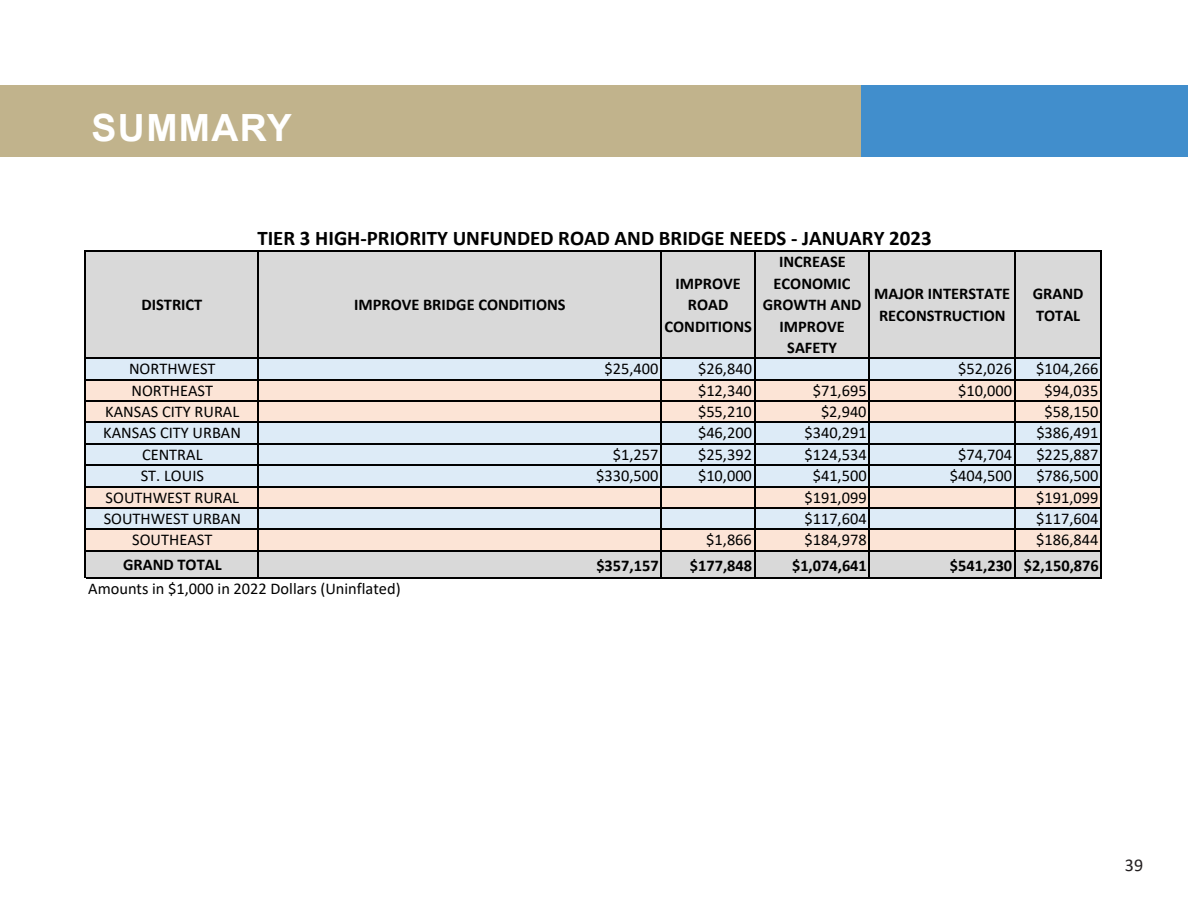
<style>
.page{position:relative;width:1188px;height:918px;background:#fff}
.page>*{position:absolute;margin:0;border:0;box-sizing:border-box;transform-origin:0 0}
.t1{font:700 37.5px "Arial";letter-spacing:.035em;color:#fff}
.t2{font:700 20.85px "Calibri";color:#000}
.t3{font:18px "Calibri";color:#231f20}
.t4{font:16.35px "Calibri";color:#000}
.t5{font:700 16.35px/21.5px "Calibri";color:#000;text-align:center}
</style>
<div class="page">
<div style="left:0;top:85px;width:862px;height:72px;background:#c1b38c"></div>
<div style="left:862px;top:85px;width:326px;height:72px;background:#418ecc"></div>
<div style="left:86px;top:251px;width:1015px;height:107px;background:#d9d9d9"></div>
<div style="left:86px;top:358px;width:1015px;height:22px;background:#ddebf7"></div>
<div style="left:86px;top:380px;width:1015px;height:43px;background:#fce4d6"></div>
<div style="left:86px;top:422px;width:1015px;height:65px;background:#ddebf7"></div>
<div style="left:86px;top:487px;width:1015px;height:21px;background:#fce4d6"></div>
<div style="left:86px;top:508px;width:1015px;height:22px;background:#ddebf7"></div>
<div style="left:86px;top:529px;width:1015px;height:22px;background:#fce4d6"></div>
<div style="left:86px;top:551px;width:1015px;height:27px;background:#d9d9d9"></div>
<hr style="left:85px;top:250px;width:1px;height:328px;background:#000">
<hr style="left:257px;top:252px;width:2px;height:326px;background:#000">
<hr style="left:661px;top:252px;width:1px;height:326px;background:#000">
<hr style="left:754px;top:252px;width:1px;height:326px;background:#000">
<hr style="left:869px;top:252px;width:1px;height:326px;background:#000">
<hr style="left:1014px;top:252px;width:2px;height:326px;background:#000">
<hr style="left:1101px;top:252px;width:1px;height:326px;background:#000">
<hr style="left:86px;top:250px;width:1016px;height:2px;background:#000">
<hr style="left:86px;top:357px;width:1016px;height:2px;background:#000">
<hr style="left:86px;top:379px;width:1016px;height:1px;background:#000">
<hr style="left:86px;top:400px;width:1016px;height:2px;background:#000">
<hr style="left:86px;top:422px;width:1016px;height:1px;background:#000">
<hr style="left:86px;top:443px;width:1016px;height:2px;background:#000">
<hr style="left:86px;top:464px;width:1016px;height:2px;background:#000">
<hr style="left:86px;top:486px;width:1016px;height:1px;background:#000">
<hr style="left:86px;top:507px;width:1016px;height:2px;background:#000">
<hr style="left:86px;top:529px;width:1016px;height:1px;background:#000">
<hr style="left:86px;top:550px;width:1016px;height:2px;background:#000">
<hr style="left:86px;top:577px;width:1016px;height:1px;background:#000">
<h1 class="t1" style="left:92px;top:101px;width:202px">SUMMARY</h1>
<p class="t2" style="left:257px;top:223px;width:676px">TIER 3 HIGH‐PRIORITY UNFUNDED ROAD AND BRIDGE NEEDS ‐ JANUARY 2023</p>
<p class="t5" style="left:141px;top:294px;width:62px">DISTRICT</p>
<p class="t5" style="left:354px;top:294px;width:213px">IMPROVE BRIDGE CONDITIONS</p>
<p class="t5" style="left:665px;top:272px;width:89px">IMPROVE<br>ROAD<br>CONDITIONS</p>
<p class="t5" style="left:763px;top:251px;width:100px">INCREASE<br>ECONOMIC<br>GROWTH AND<br>IMPROVE<br>SAFETY</p>
<p class="t5" style="left:874px;top:283px;width:138px;text-align:left">MAJOR INTERSTATE<br>RECONSTRUCTION</p>
<p class="t5" style="left:1033px;top:283px;width:52px;text-align:left">GRAND<br>TOTAL</p>
<p class="t4" style="left:129px;top:357px;width:88px">NORTHWEST</p>
<p class="t4" style="left:605px;top:357px;width:55px">$25,400</p>
<p class="t4" style="left:698px;top:357px;width:55px">$26,840</p>
<p class="t4" style="left:958px;top:357px;width:55px">$52,026</p>
<p class="t4" style="left:1036px;top:357px;width:64px">$104,266</p>
<p class="t4" style="left:132px;top:379px;width:83px">NORTHEAST</p>
<p class="t4" style="left:698px;top:379px;width:55px">$12,340</p>
<p class="t4" style="left:813px;top:379px;width:55px">$71,695</p>
<p class="t4" style="left:958px;top:379px;width:55px">$10,000</p>
<p class="t4" style="left:1045px;top:379px;width:55px">$94,035</p>
<p class="t4" style="left:105px;top:400px;width:135px">KANSAS CITY RURAL</p>
<p class="t4" style="left:698px;top:400px;width:55px">$55,210</p>
<p class="t4" style="left:821px;top:400px;width:47px">$2,940</p>
<p class="t4" style="left:1045px;top:400px;width:55px">$58,150</p>
<p class="t4" style="left:103px;top:422px;width:139px">KANSAS CITY URBAN</p>
<p class="t4" style="left:698px;top:422px;width:55px">$46,200</p>
<p class="t4" style="left:804px;top:422px;width:64px">$340,291</p>
<p class="t4" style="left:1036px;top:422px;width:64px">$386,491</p>
<p class="t4" style="left:142px;top:443px;width:62px">CENTRAL</p>
<p class="t4" style="left:613px;top:443px;width:47px">$1,257</p>
<p class="t4" style="left:698px;top:443px;width:55px">$25,392</p>
<p class="t4" style="left:804px;top:443px;width:64px">$124,534</p>
<p class="t4" style="left:958px;top:443px;width:55px">$74,704</p>
<p class="t4" style="left:1036px;top:443px;width:64px">$225,887</p>
<p class="t4" style="left:141px;top:464px;width:65px">ST. LOUIS</p>
<p class="t4" style="left:596px;top:464px;width:64px">$330,500</p>
<p class="t4" style="left:698px;top:464px;width:55px">$10,000</p>
<p class="t4" style="left:813px;top:464px;width:55px">$41,500</p>
<p class="t4" style="left:950px;top:464px;width:64px">$404,500</p>
<p class="t4" style="left:1036px;top:464px;width:64px">$786,500</p>
<p class="t4" style="left:106px;top:486px;width:135px">SOUTHWEST RURAL</p>
<p class="t4" style="left:804px;top:486px;width:64px">$191,099</p>
<p class="t4" style="left:1036px;top:486px;width:64px">$191,099</p>
<p class="t4" style="left:104px;top:507px;width:139px">SOUTHWEST URBAN</p>
<p class="t4" style="left:804px;top:507px;width:64px">$117,604</p>
<p class="t4" style="left:1036px;top:507px;width:64px">$117,604</p>
<p class="t4" style="left:132px;top:529px;width:82px">SOUTHEAST</p>
<p class="t4" style="left:706px;top:529px;width:47px">$1,866</p>
<p class="t4" style="left:804px;top:529px;width:64px">$184,978</p>
<p class="t4" style="left:1036px;top:529px;width:64px">$186,844</p>
<p class="t5" style="left:123px;top:553px;width:100px">GRAND TOTAL</p>
<p class="t5" style="left:596px;top:555px;width:64px">$357,157</p>
<p class="t5" style="left:690px;top:555px;width:64px">$177,848</p>
<p class="t5" style="left:792px;top:555px;width:76px">$1,074,641</p>
<p class="t5" style="left:950px;top:555px;width:150px">$541,230 $2,150,876</p>
<p class="t4" style="left:88px;top:577px;width:314px">Amounts in $1,000 in 2022 Dollars (Uninflated)</p>
<p class="t3" style="left:1125px;top:852px;width:20px">39</p>
</div>
